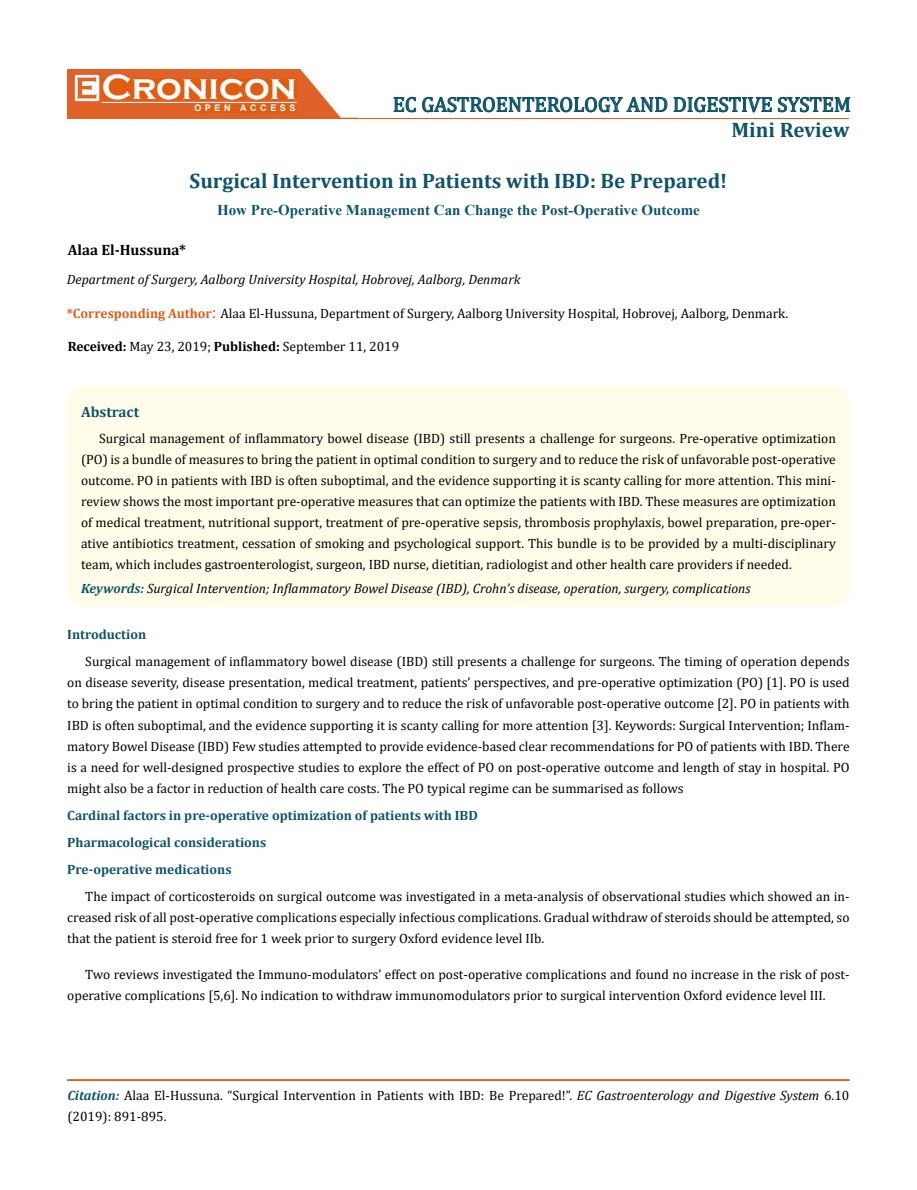
<style>
.page{position:relative;width:917px;height:1190px;background:#fff}
.page>*{position:absolute;margin:0;border:0;box-sizing:border-box;transform-origin:0 0}
.t1{font:700 36px "Copperplate Gothic";color:#fff}
.t2{font:700 21px "Cambria";color:#0e546a}
.t3{font:21px "Cambria";color:#0e546a}
.t4{font:700 15px "Times New Roman";color:#0e546a}
.t5{font:700 15px "Cambria";color:#000}
.t6{font:700 15px "Cambria";color:#0e546a}
.t7{font:13.5px/21px "Cambria";color:#000;text-align:justify}
.t8{font:italic 13.5px "Cambria";color:#000}
.t9{font:700 13.5px/27px "Cambria";color:#0e546a}
.t10{font:700 9px "Arial";letter-spacing:.4em;color:#fff}
.s1{font-weight:700;color:#e05d1a}
.s2{font-size:18px;color:#e05d1a}
.s3{font-weight:700}
.s4{font-weight:700;color:#0e546a}
.s5{font-weight:700;font-style:italic;color:#0e546a}
.s6{font-style:italic}
</style>
<div class="page">
<div style="left:67px;top:70px;width:290px;height:49px;background:#e06228"></div>
<img style="left:75px;top:75px;width:24px;height:26px">
<div style="left:102px;top:79px;width:195px;height:21px;background:#df5d11"></div>
<div style="left:194px;top:105px;width:103px;height:7px;background:#df5d11"></div>
<svg style="left:300px;top:69px;width:116px;height:49px"></svg>
<svg style="left:422px;top:97px;width:245px;height:15px"></svg>
<svg style="left:673px;top:97px;width:177px;height:15px"></svg>
<hr style="left:102px;top:102px;width:194px;height:1px;background:#fff">
<hr style="left:279px;top:118px;width:569px;height:1px;background:#e05d1a">
<hr style="left:67px;top:1080px;width:782px;height:1px;background:#e05d1a">
<div style="left:67px;top:1079px;width:782px;height:1px;border:1px solid #e05d1a"></div>
<div style="left:67px;top:386px;width:782px;height:220px;background:#fffde9;border-radius:18px"></div>
<h1 class="t1" style="left:102px;top:68px;width:196px">Cronicon</h1>
<p class="t10" style="left:194px;top:102px;width:103px">OPEN ACCESS</p>
<h2 class="t3" style="left:393px;top:92px;width:460px">EC GASTROENTEROLOGY AND DIGESTIVE SYSTEM</h2>
<h2 class="t2" style="left:731px;top:115px;width:120px">Mini Review</h2>
<h2 class="t2" style="left:189px;top:166px;width:539px">Surgical Intervention in Patients with IBD: Be Prepared!</h2>
<p class="t4" style="left:217px;top:199px;width:484px">How Pre-Operative Management Can Change the Post-Operative Outcome</p>
<p class="t5" style="left:68px;top:239px;width:120px">Alaa El-Hussuna*</p>
<p class="t8" style="left:67px;top:269px;width:455px">Department of Surgery, Aalborg University Hospital, Hobrovej, Aalborg, Denmark</p>
<p class="t7" style="left:67px;top:303px;width:722px"><span class="s1">*Corresponding Author</span><span class="s2">:</span> Alaa El-Hussuna, Department of Surgery, Aalborg University Hospital, Hobrovej, Aalborg, Denmark.</p>
<p class="t7" style="left:68px;top:335px;width:333px"><span class="s3">Received:</span> May 23, 2019; <span class="s3">Published:</span> September 11, 2019</p>
<p class="t6" style="left:81px;top:401px;width:60px">Abstract</p>
<p class="t7" style="left:81px;top:427px;width:756px;text-indent:18px">Surgical management of inflammatory bowel disease (IBD) still presents a challenge for surgeons. Pre-operative optimization (PO) is a bundle of measures to bring the patient in optimal condition to surgery and to reduce the risk of unfavorable post-operative outcome. PO in patients with IBD is often suboptimal, and the evidence supporting it is scanty calling for more attention. This mini&shy;review shows the most important pre-operative measures that can optimize the patients with IBD. These measures are optimization of medical treatment, nutritional support, treatment of pre-operative sepsis, thrombosis prophylaxis, bowel preparation, pre-oper&shy;ative antibiotics treatment, cessation of smoking and psychological support. This bundle is to be provided by a multi-disciplinary team, which includes gastroenterologist, surgeon, IBD nurse, dietitian, radiologist and other health care providers if needed.</p>
<p class="t8" style="left:81px;top:579px;width:671px"><span class="s4">Keywords:</span> Surgical Intervention; Inflammatory Bowel Disease (IBD), Crohn’s disease, operation, surgery, complications</p>
<p class="t9" style="left:67px;top:621px;width:80px">Introduction</p>
<p class="t7" style="left:67px;top:651px;width:783px;text-indent:18px">Surgical management of inflammatory bowel disease (IBD) still presents a challenge for surgeons. The timing of operation depends on disease severity, disease presentation, medical treatment, patients’ perspectives, and pre-operative optimization (PO) [1]. PO is used to bring the patient in optimal condition to surgery and to reduce the risk of unfavorable post-operative outcome [2]. PO in patients with IBD is often suboptimal, and the evidence supporting it is scanty calling for more attention [3]. Keywords: Surgical Intervention; Inflam&shy;matory Bowel Disease (IBD) Few studies attempted to provide evidence-based clear recommendations for PO of patients with IBD. There is a need for well-designed prospective studies to explore the effect of PO on post-operative outcome and length of stay in hospital. PO might also be a factor in reduction of health care costs. The PO typical regime can be summarised as follows</p>
<p class="t9" style="left:67px;top:801px;width:412px">Cardinal factors in pre-operative optimization of patients with IBD<br>Pharmacological considerations<br>Pre-operative medications</p>
<p class="t7" style="left:67px;top:885px;width:783px;text-indent:18px">The impact of corticosteroids on surgical outcome was investigated in a meta-analysis of observational studies which showed an in&shy;creased risk of all post-operative complications especially infectious complications. Gradual withdraw of steroids should be attempted, so that the patient is steroid free for 1 week prior to surgery Oxford evidence level IIb.</p>
<p class="t7" style="left:67px;top:963px;width:783px;text-indent:18px">Two reviews investigated the Immuno-modulators’ effect on post-operative complications and found no increase in the risk of post&shy;operative complications [5,6]. No indication to withdraw immunomodulators prior to surgical intervention Oxford evidence level III.</p>
<p class="t7" style="left:67px;top:1084px;width:783px"><span class="s5">Citation:</span> Alaa El-Hussuna. “Surgical Intervention in Patients with IBD: Be Prepared!”. <span class="s6">EC Gastroenterology and Digestive System</span> 6.10 (2019): 891-895.</p>
</div>
